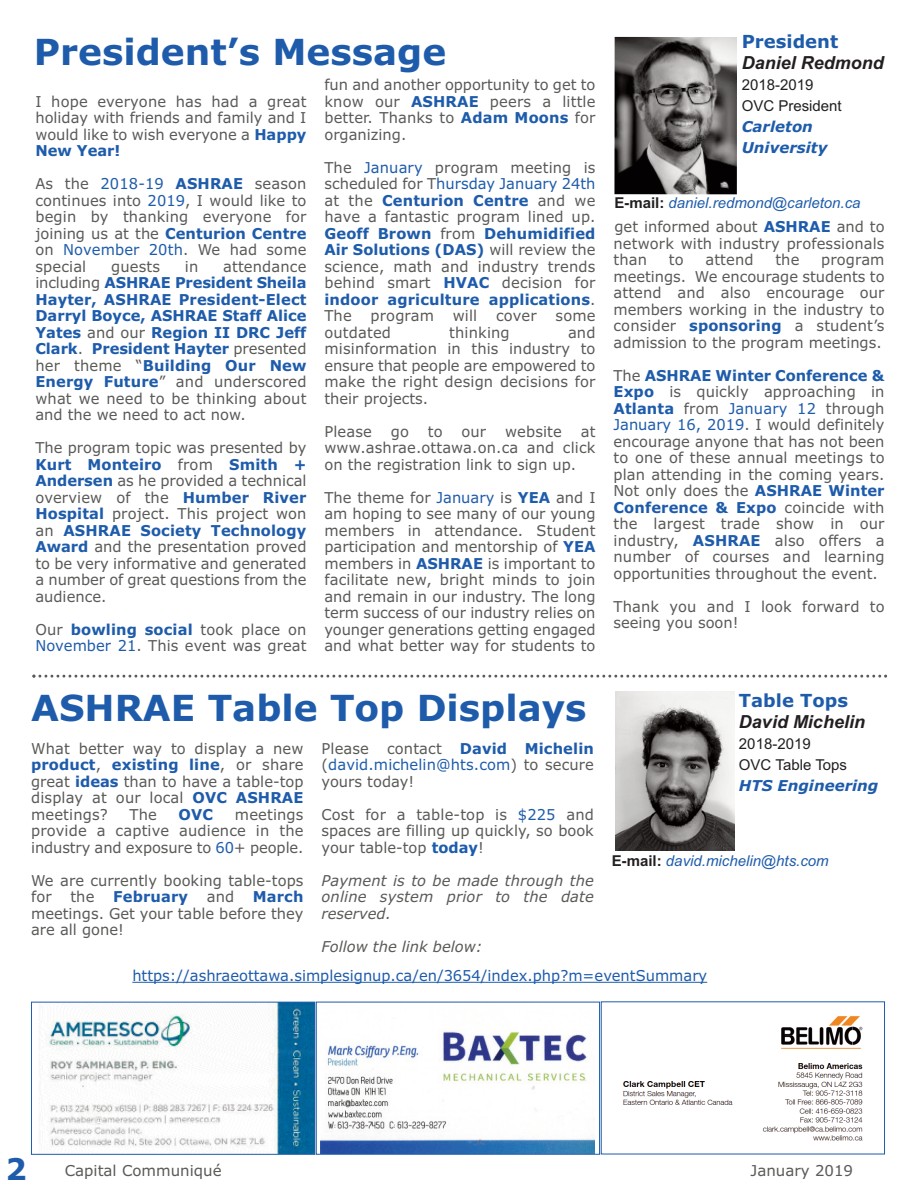
<style>
.page{position:relative;width:918px;height:1188px;background:#fff}
.page>*{position:absolute;margin:0;border:0;box-sizing:border-box;transform-origin:0 0}
.t1{font:700 36px "Verdana";color:#1e5cab}
.t2{font:700 30px "Verdana";color:#1e5cab}
.t3{font:italic 700 18px "Arial";color:#231f20}
.t4{font:700 18px "Verdana";color:#1e5cab}
.t5{font:15px/16.5px "Verdana";color:#595b57;text-align:justify}
.t6{font:700 15px/16.5px "Verdana";color:#1e5cab;text-align:justify}
.t7{font:italic 15px/16.5px "Verdana";letter-spacing:.005em;color:#595b57;text-align:justify}
.t8{font:15px "Verdana";color:#1e5cab}
.t9{font:italic 15px "Arial";color:#1e5cab}
.t10{font:15px/21px "Arial";color:#231f20}
.t11{font:italic 700 15px/21px "Verdana";color:#1e5cab}
.s1{font-weight:700;color:#1e5cab}
.s2{color:#1e5cab}
.s3{font-weight:400;color:#595b57}
.s4{font-weight:700;font-style:normal;color:#231f20}
</style>
<div class="page">
<img style="left:614px;top:37px;width:123px;height:157px">
<svg style="left:32px;top:675px;width:855px;height:3px"></svg>
<img style="left:321px;top:1031px;width:274px;height:122px">
<div style="left:316px;top:1002px;width:284px;height:153px;border:1px solid #1e5cab"></div>
<img style="left:39px;top:1004px;width:274px;height:149px">
<div style="left:31px;top:1002px;width:284px;height:153px;border:1px solid #1e5cab"></div>
<img style="left:623px;top:1016px;width:240px;height:125px">
<div style="left:601px;top:1001px;width:284px;height:153px;border:1px solid #1e5cab"></div>
<img style="left:615px;top:691px;width:119px;height:159px">
<hr style="left:132px;top:982px;width:575px;height:1px;background:#1e5cab">
<h1 class="t1" style="left:34px;top:31px;width:414px">President’s Message</h1>
<p class="t5" style="left:35px;top:93px;width:273px">I hope everyone has had a great holiday with friends and family and I would like to wish everyone a <span class="s1">Happy New Year!</span></p>
<p class="t5" style="left:35px;top:176px;width:273px">As the <span class="s2">2018-19</span> <span class="s1">ASHRAE</span> season continues into <span class="s2">2019</span>, I would like to begin by thanking everyone for joining us at the <span class="s1">Centurion Centre </span>on <span class="s2">November 20th</span>. We had some special</p>
<p class="t6" style="left:35px;top:258px;width:273px;text-indent:188px"><span class="s3">attendance including</span> ASHRAE President Sheila Hayter, ASHRAE President-Elect Darryl Boyce, ASHRAE Staff Alice Yates <span class="s3">and our</span> Region II DRC Jeff Clark<span class="s3">.</span> President Hayter <span class="s3">presented her theme “</span>Building Our New Energy Future<span class="s3">” and underscored what we need to be thinking about and the we need to act now.</span></p>
<p class="t5" style="left:35px;top:440px;width:273px">The program topic was presented by <span class="s1">Kurt Monteiro</span> from <span class="s1">Smith + Andersen</span> as he provided a technical overview of the <span class="s1">Humber River Hospital</span> project. This project won an <span class="s1">ASHRAE Society Technology Award</span> and the presentation proved to be very informative and generated a number of great questions from the audience.</p>
<p class="t5" style="left:35px;top:621px;width:273px">Our <span class="s1">bowling social</span> took place on<br><span class="s2">November 21</span>. This event was great</p>
<p class="t5" style="left:111px;top:258px;width:50px">guests</p>
<p class="t5" style="left:185px;top:258px;width:15px">in</p>
<p class="t5" style="left:324px;top:77px;width:273px">fun and another opportunity to get to know our <span class="s1">ASHRAE</span> peers a little better. Thanks to <span class="s1">Adam Moons</span> for organizing.</p>
<p class="t5" style="left:324px;top:159px;width:273px">The <span class="s2">January</span> program meeting is scheduled for T<span class="s2">hursday January 24th </span>at the <span class="s1">Centurion Centre</span> and we have a fantastic program lined up.<br><span class="s1">Geoff Brown</span> from <span class="s1">Dehumidified Air Solutions (DAS)</span> will review the science, math and industry trends behind smart <span class="s1">HVAC</span> decision for <span class="s1">indoor agriculture applications</span>.<br>The</p>
<p class="t5" style="left:371px;top:308px;width:65px">program</p>
<p class="t5" style="left:453px;top:308px;width:26px">will</p>
<p class="t5" style="left:496px;top:308px;width:42px">cover</p>
<p class="t5" style="left:556px;top:308px;width:41px">some</p>
<p class="t5" style="left:324px;top:324px;width:68px">outdated</p>
<p class="t5" style="left:449px;top:324px;width:62px">thinking</p>
<p class="t5" style="left:324px;top:324px;width:273px;text-indent:244px">and misinformation in this industry to ensure that people are empowered to make the right design decisions for their projects.</p>
<p class="t5" style="left:324px;top:423px;width:49px">Please</p>
<p class="t5" style="left:391px;top:423px;width:20px">go</p>
<p class="t5" style="left:428px;top:423px;width:16px">to</p>
<p class="t5" style="left:461px;top:423px;width:26px">our</p>
<p class="t5" style="left:505px;top:423px;width:58px">website</p>
<p class="t5" style="left:324px;top:423px;width:273px;text-indent:256px">at www.ashrae.ottawa.on.ca and click on the registration link to sign up.</p>
<p class="t5" style="left:324px;top:489px;width:273px">The theme for <span class="s2">January</span> is <span class="s1">YEA</span> and I am hoping to see many of our young members in attendance. Student participation and mentorship of <span class="s1">YEA </span>members in <span class="s1">ASHRAE</span> is important to facilitate new, bright minds to join and remain in our industry. The long term success of our industry relies on younger generations getting engaged and what better way for students to</p>
<p class="t4" style="left:742px;top:31px;width:98px">President</p>
<p class="t3" style="left:742px;top:52px;width:144px">Daniel Redmond</p>
<p class="t10" style="left:742px;top:74px;width:102px">2018-2019<br>OVC President</p>
<p class="t11" style="left:742px;top:116px;width:87px">Carleton<br>University</p>
<p class="t9" style="left:614px;top:194px;width:248px"><span class="s4">E-mail:</span> daniel.redmond@carleton.ca</p>
<p class="t5" style="left:614px;top:219px;width:273px">get informed about <span class="s1">ASHRAE</span> and to network with industry professionals than</p>
<p class="t5" style="left:669px;top:252px;width:16px">to</p>
<p class="t5" style="left:705px;top:252px;width:50px">attend</p>
<p class="t5" style="left:775px;top:252px;width:26px">the</p>
<p class="t5" style="left:614px;top:252px;width:273px;text-indent:208px">program meetings. We encourage students to attend and also encourage our members working in the industry to consider <span class="s1">sponsoring</span> a student’s admission to the program meetings.</p>
<p class="t5" style="left:614px;top:367px;width:273px">The <span class="s1">ASHRAE Winter Conference &amp; Expo</span> is quickly approaching in <span class="s1">Atlanta</span> from <span class="s2">January 12</span> through <span class="s2">January 16, 2019</span>. I would definitely encourage anyone that has not been to one of these annual meetings to plan attending in the coming years.<br>Not only does the <span class="s1">ASHRAE Winter Conference &amp; Expo</span> coincide with the largest trade show in our industry, <span class="s1">ASHRAE</span> also offers a number of courses and learning opportunities throughout the event.</p>
<p class="t5" style="left:614px;top:598px;width:273px">Thank you and I look forward to seeing you soon!</p>
<h1 class="t1" style="left:31px;top:688px;width:557px">ASHRAE Table Top Displays</h1>
<p class="t4" style="left:739px;top:691px;width:111px">Table Tops</p>
<p class="t3" style="left:739px;top:712px;width:128px">David Michelin</p>
<p class="t10" style="left:739px;top:734px;width:110px">2018-2019<br>OVC Table Tops</p>
<p class="t11" style="left:739px;top:776px;width:141px">HTS Engineering</p>
<p class="t5" style="left:31px;top:740px;width:274px">What better way to display a new <span class="s1">product</span>, <span class="s1">existing line</span>, or share great <span class="s1">ideas</span> than to have a table-top display at our local <span class="s1">OVC ASHRAE </span>meetings?</p>
<p class="t5" style="left:322px;top:740px;width:274px">Please contact <span class="s1">David Michelin </span>(<span class="s2">david.michelin@hts.com</span>) to secure yours today!</p>
<p class="t5" style="left:322px;top:806px;width:274px">Cost for a table-top is <span class="s2">$225</span> and spaces are filling up quickly, so book your table-top <span class="s1">today</span>!</p>
<p class="t7" style="left:322px;top:872px;width:274px">Payment is to be made through the online system prior to the date reserved.</p>
<p class="t7" style="left:322px;top:938px;width:162px">Follow the link below:</p>
<p class="t5" style="left:130px;top:806px;width:29px">The</p>
<p class="t6" style="left:179px;top:806px;width:36px">OVC</p>
<p class="t5" style="left:31px;top:806px;width:274px;text-indent:204px">meetings provide a captive audience in the industry and exposure to <span class="s2">60</span>+ people.</p>
<p class="t5" style="left:31px;top:872px;width:274px">We are currently booking table-tops for the <span class="s1">February</span> and <span class="s1">March </span>meetings. Get your table before they are all gone!</p>
<p class="t9" style="left:612px;top:852px;width:218px"><span class="s4">E-mail:</span> david.michelin@hts.com</p>
<p class="t8" style="left:132px;top:967px;width:576px">https://ashraeottawa.simplesignup.ca/en/3654/index.php?m=eventSummary</p>
<h2 class="t2" style="left:6px;top:1152px;width:23px">2</h2>
<p class="t5" style="left:65px;top:1163px;width:158px">Capital Communiqué</p>
<p class="t5" style="left:751px;top:1163px;width:104px">January 2019</p>
</div>
